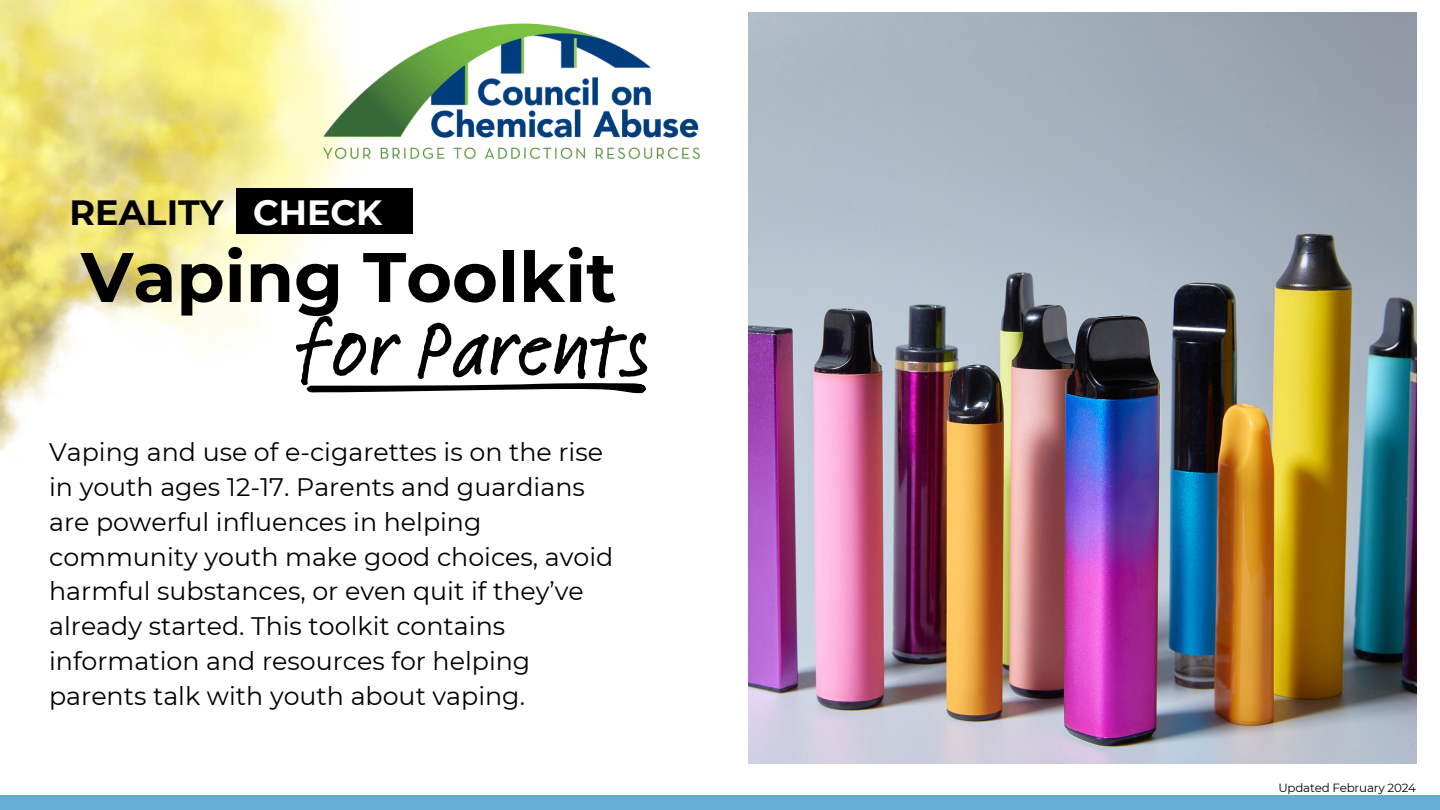
<style>
.page{position:relative;width:1440px;height:810px;background:#fff}
.page>*{position:absolute;margin:0;border:0;box-sizing:border-box;transform-origin:0 0}
.t1{font:500 81.6px "Feltpen Com";color:#000}
.t2{font:700 70px "Montserrat";color:#000}
.t3{font:700 35px "Montserrat";color:#000}
.t4{font:25.3px/34.8px "Montserrat";color:#000}
.t5{font:11.9px "Montserrat";letter-spacing:-.015em;color:#000}
.s1{color:#fff}
</style>
<div class="page">
<img style="left:749px;top:13px;width:667px;height:750px">
<div style="left:0;top:795px;width:1440px;height:15px;background:#65aed3"></div>
<img style="left:0;top:0;width:413px;height:451px">
<div style="left:237px;top:188px;width:176px;height:45px;background:#000"></div>
<img style="left:318px;top:0;width:382px;height:196px">
<svg style="left:307px;top:383px;width:339px;height:10px"></svg>
<p class="t3" style="left:70px;top:191px;width:314px">REALITY <span class="s1">CHECK</span></p>
<h1 class="t2" style="left:81px;top:234px;width:537px">Vaping Toolkit</h1>
<p class="t1" style="left:295px;top:293px;width:358px">for Parents</p>
<h4 class="t4" style="left:49px;top:435px;width:566px">Vaping and use of e-cigarettes is on the rise in youth ages 12-17. Parents and guardians are powerful influences in helping community youth make good choices, avoid harmful substances, or even quit if they’ve already started. This toolkit contains information and resources for helping parents talk with youth about vaping.</h4>
<p class="t5" style="left:1278px;top:781px;width:139px">Updated February 2024</p>
</div>
